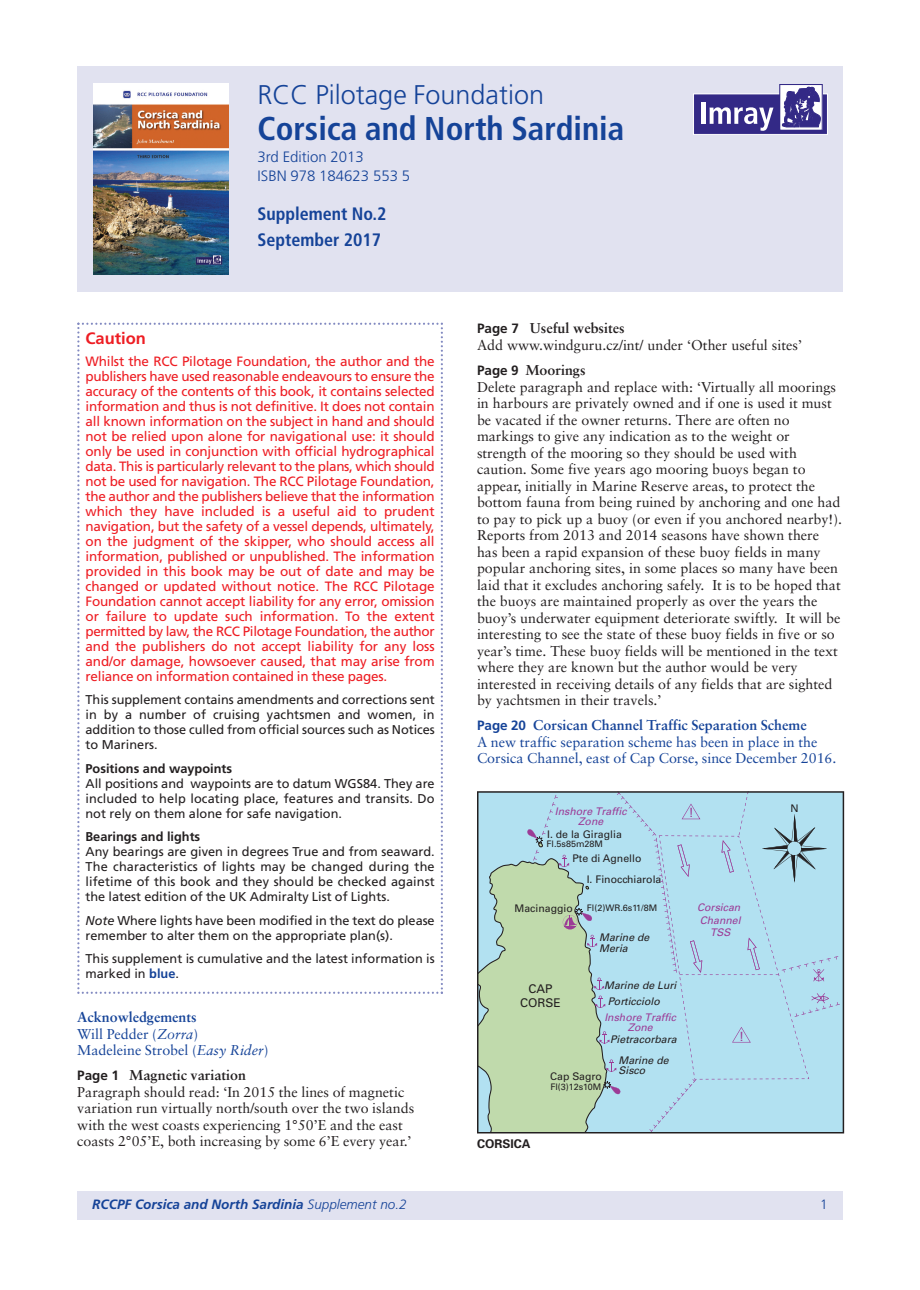
<style>
.page{position:relative;width:920px;height:1290px;background:#fff}
.page>*{position:absolute;margin:0;border:0;box-sizing:border-box;transform-origin:0 0}
.t1{font:700 condensed 33px "Frutiger";color:#154398}
.t2{font:300 27px "Frutiger";color:#154398}
.t3{font:700 condensed 18px/26.1px "Frutiger";color:#154398}
.t4{font:700 16.5px "Frutiger";color:#ee1d23}
.t5{font:300 15px/18.6px "Frutiger";color:#154398}
.t6{font:14.25px/16.5px "Sabon";color:#231f20}
.t7{font:14.25px/16.5px "Sabon";color:#154398}
.t8{font:13.5px/15px "Frutiger";letter-spacing:-.015em;color:#ee1d23;text-align:justify}
.t9{font:italic 700 13.5px "Frutiger";color:#154398}
.t10{font:300 13.5px "Frutiger";color:#154398}
.t11{font:12.75px/15px "Frutiger";color:#231f20;text-align:justify}
.t12{font:700 12.75px "Frutiger";color:#231f20}
.t13{font:500 12.75px "Univ Im";color:#9c3b96}
.t14{font:500 12px/14.4px "Univ Im";color:#231f20;text-align:center}
.t15{font:700 12px "Univ Im";color:#231f20}
.t16{font:italic 10.5px/10.5px "Univers";color:#231f20}
.t17{font:10.5px/21.3px "Univers";color:#231f20}
.t18{font:italic 10.5px/12.6px "Univ Im";color:#9c3b96;text-align:center}
.t19{font:9px "Univers";color:#231f20}
.s1{font-style:italic}
.s2{font-weight:700;color:#154398}
.s3{font-weight:700}
.s4{font-family:"Frutiger";font-weight:700;font-size:13.5px}
.s5{font-weight:300}
</style>
<div class="page">
<div style="left:77px;top:66px;width:766px;height:226px;background:#e1e2f0"></div>
<div style="left:693px;top:94px;width:134px;height:40px;background:#332986"></div>
<div style="left:693px;top:94px;width:135px;height:41px;border:1px solid #fff"></div>
<svg style="left:781px;top:86px;width:40px;height:43px"></svg>
<div style="left:779px;top:84px;width:44px;height:47px;border:1px solid #332986"></div>
<svg style="left:782px;top:87px;width:38px;height:40px"></svg>
<hr style="left:702px;top:102px;width:4px;height:22px;background:#fff">
<svg style="left:709px;top:107px;width:64px;height:24px"></svg>
<div style="left:77px;top:1191px;width:766px;height:29px;background:#e1e2f0"></div>
<svg style="left:93px;top:83px;width:136px;height:192px"></svg>
<img style="left:94px;top:84px;width:134px;height:190px">
<svg style="left:77px;top:323px;width:366px;height:671px"></svg>
<svg style="left:477px;top:791px;width:367px;height:342px;fill:#b2e1f1"></svg>
<h2 class="t2" style="left:258px;top:83px;width:288px">RCC Pilotage Foundation</h2>
<h1 class="t1" style="left:258px;top:115px;width:368px">Corsica and North Sardinia</h1>
<p class="t5" style="left:258px;top:149px;width:154px">3rd Edition 2013<br>ISBN 978 184623 553 5</p>
<p class="t3" style="left:258px;top:202px;width:130px">Supplement No.2<br>September 2017</p>
<p class="t4" style="left:86px;top:332px;width:62px">Caution</p>
<p class="t8" style="left:86px;top:355px;width:351px">Whilst the RCC Pilotage Foundation, the author and the publishers have used reasonable endeavours to ensure the accuracy of the contents of this book, it contains selected information and thus is not definitive. It does not contain all known information on the subject in hand and should not be relied upon alone for navigational use: it should only be used in conjunction with official hydrographical data. This is particularly relevant to the plans, which should not be used for navigation. The RCC Pilotage Foundation, the author and the publishers believe that the information which they have included is a useful aid to prudent navigation, but the safety of a vessel depends, ultimately, on the judgment of the skipper, who should access all information, published or unpublished. The information provided in this book may be out of date and may be changed or updated without notice. The RCC Pilotage Foundation cannot accept liability for any error, omission or failure to update such information. To the extent permitted by law, the RCC Pilotage Foundation, the author and the publishers do not accept liability for any loss and/or damage, howsoever caused, that may arise from reliance on information contained in these pages.</p>
<p class="t11" style="left:86px;top:693px;width:351px">This supplement contains amendments and corrections sent in by a number of cruising yachtsmen and women, in addition to those culled from official sources such as Notices to Mariners.</p>
<p class="t12" style="left:86px;top:763px;width:148px">Positions and waypoints</p>
<p class="t11" style="left:86px;top:777px;width:351px">All positions and waypoints are to datum WGS84. They are included to help locating place, features and transits. Do not rely on them alone for safe navigation.</p>
<p class="t12" style="left:86px;top:832px;width:116px">Bearings and lights</p>
<p class="t11" style="left:86px;top:845px;width:351px">Any bearings are given in degrees True and from seaward.<br>The characteristics of lights may be changed during the lifetime of this book and they should be checked against the latest edition of the UK Admiralty List of Lights.</p>
<p class="t11" style="left:86px;top:914px;width:351px"><span class="s1">Note</span> Where lights have been modified in the text do please remember to alter them on the appropriate plan(s).</p>
<p class="t11" style="left:86px;top:952px;width:351px">This supplement is cumulative and the latest information is marked in <span class="s2">blue</span>.</p>
<p class="t7" style="left:77px;top:1010px;width:193px"><span class="s3">Acknowledgements<br></span>Will Pedder (<span class="s1">Zorra</span>)<br>Madeleine Strobel (<span class="s1">Easy Rider</span>)</p>
<p class="t6" style="left:77px;top:1068px;width:338px"><span class="s4">Page 1</span> <span class="s3">Magnetic variation<br></span>Paragraph should read: ‘In 2015 the lines of magnetic variation run virtually north/south over the two islands with the west coasts experiencing 1°50’E and the east coasts 2°05’E, both increasing by some 6’E every year.’</p>
<p class="t6" style="left:477px;top:321px;width:326px"><span class="s4">Page 7</span> <span class="s3">Useful websites<br></span>Add www.windguru.cz/int/ under ‘Other useful sites’</p>
<p class="t6" style="left:477px;top:363px;width:367px"><span class="s4">Page 9</span> <span class="s3">Moorings<br></span>Delete paragraph and replace with: ‘Virtually all moorings in harbours are privately owned and if one is used it must be vacated if the owner returns. There are often no markings to give any indication as to the weight or strength of the mooring so they should be used with caution. Some five years ago mooring buoys began to appear, initially in Marine Reserve areas, to protect the bottom fauna from being ruined by anchoring and one had to pay to pick up a buoy (or even if you anchored nearby!).<br>Reports from 2013 and 2014 seasons have shown there has been a rapid expansion of these buoy fields in many popular anchoring sites, in some places so many have been laid that it excludes anchoring safely. It is to be hoped that the buoys are maintained properly as over the years the buoy’s underwater equipment deteriorate swiftly. It will be interesting to see the state of these buoy fields in five or so year’s time. These buoy fields will be mentioned in the text where they are known but the author would be very interested in receiving details of any fields that are sighted by yachtsmen in their travels.’</p>
<p class="t7" style="left:477px;top:718px;width:361px"><span class="s4">Page 20</span> <span class="s3">Corsican Channel Traffic Separation Scheme<br></span>A new traffic separation scheme has been in place in the<br>Corsica Channel, east of Cap Corse, since December 2016.</p>
<p class="t18" style="left:555px;top:807px;width:73px;line-height:10.5px">Inshore Traffic<br>Zone</p>
<p class="t17" style="left:791px;top:798px;width:10px">N</p>
<p class="t13" style="left:689px;top:808px;width:6px">!</p>
<p class="t17" style="left:547px;top:824px;width:76px">I. de la Giraglia</p>
<p class="t19" style="left:547px;top:840px;width:58px">Fl.5s85m28M</p>
<p class="t17" style="left:587px;top:848px;width:76px;text-indent:-14px">Pte di Agnello<br>I. Finocchiarola</p>
<p class="t17" style="left:515px;top:898px;width:60px">Macinaggio</p>
<p class="t19" style="left:587px;top:904px;width:72px">Fl(2)WR.6s11/8M</p>
<p class="t16" style="left:599px;top:933px;width:52px">Marine de<br>Meria</p>
<p class="t16" style="left:608px;top:978px;width:70px;line-height:15.6px;text-indent:-4px">Marine de Luri<br>Porticciolo</p>
<p class="t16" style="left:610px;top:1029px;width:68px;line-height:21.1px;text-align:center">Pietracorbara<br>Marine de</p>
<p class="t16" style="left:618px;top:1066px;width:28px">Sisco</p>
<p class="t17" style="left:550px;top:1066px;width:53px">Cap Sagro</p>
<p class="t19" style="left:550px;top:1083px;width:52px">Fl(3)12s10M</p>
<p class="t14" style="left:520px;top:982px;width:42px">CAP<br>CORSE</p>
<p class="t18" style="left:604px;top:1013px;width:73px;line-height:10.5px">Inshore Traffic<br>Zone</p>
<p class="t15" style="left:477px;top:1139px;width:55px">CORSICA</p>
<p class="t18" style="left:697px;top:902px;width:45px">Corsican<br>Channel<br>TSS</p>
<p class="t13" style="left:739px;top:1031px;width:6px">!</p>
<p class="t9" style="left:92px;top:1199px;width:316px">RCCPF Corsica and North Sardinia <span class="s5">Supplement no.2</span></p>
<p class="t10" style="left:820px;top:1199px;width:9px">1</p>
</div>
